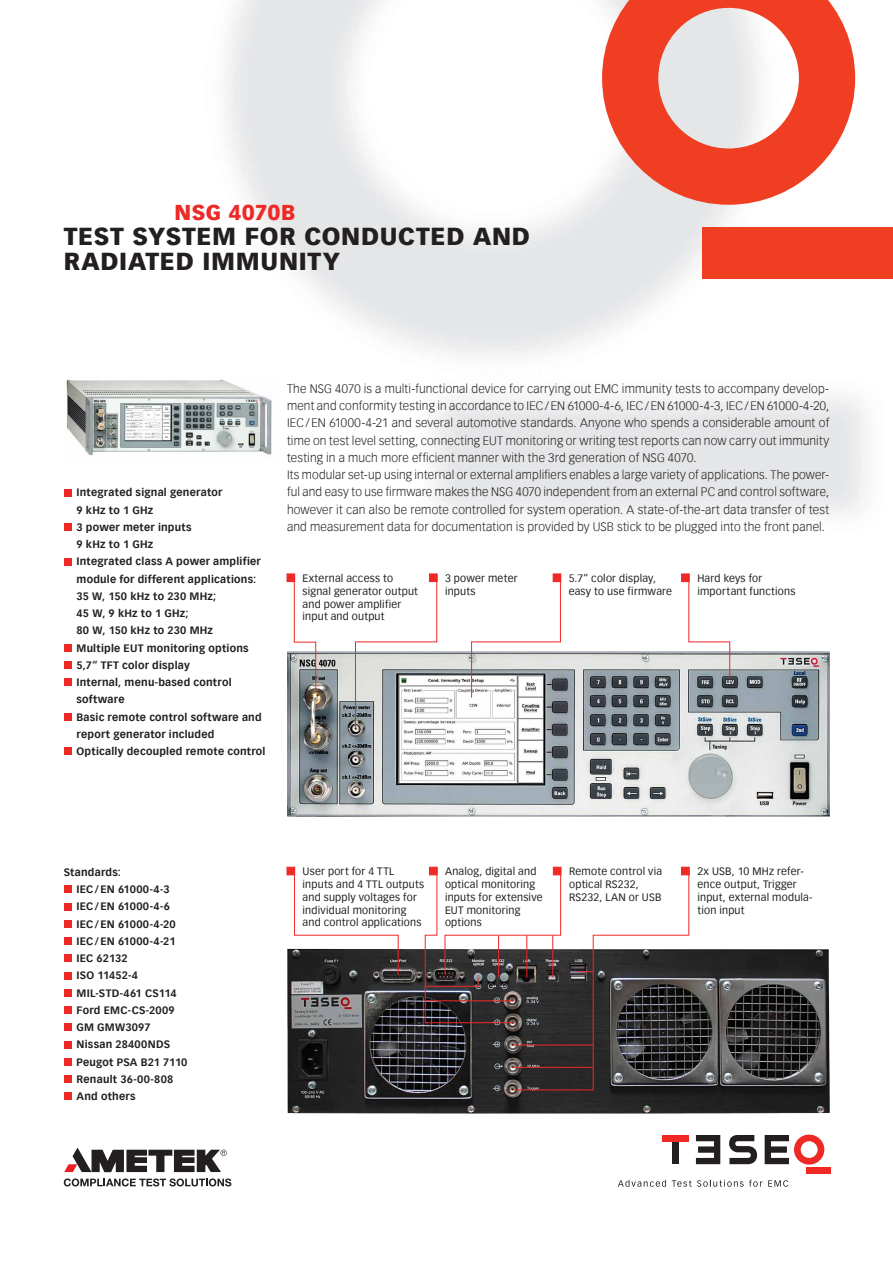
<style>
.page{position:relative;width:893px;height:1263px;background:#fff}
.page>*{position:absolute;margin:0;border:0;box-sizing:border-box;transform-origin:0 0}
.t1{font:900 24px/25.5px "Vectora Com";letter-spacing:.03em;color:#231f20}
.t2{font:900 21px "Vectora Com";letter-spacing:.025em;color:#ee2926}
.t3{font:300 12px/17.2px "Vectora Com";letter-spacing:.01em;color:#231f20}
.t4{font:700 10.5px/17.2px "Vectora Com";letter-spacing:.02em;color:#231f20}
.t5{font:10.5px/12.8px "Vectora Com";letter-spacing:.02em;color:#231f20}
</style>
<div class="page">
<div style="left:806px;top:1167px;width:24px;height:6px;background:#ee2926"></div>
<svg style="left:765px;top:1134px;width:59px;height:30px"></svg>
<svg style="left:696px;top:1135px;width:24px;height:29px"></svg>
<div style="left:672px;top:1141px;width:7px;height:23px;background:#231f20"></div>
<div style="left:662px;top:1135px;width:27px;height:6px;background:#ee2926"></div>
<svg style="left:618px;top:1180px;width:48px;height:7px"></svg>
<svg style="left:672px;top:1180px;width:90px;height:7px"></svg>
<svg style="left:768px;top:1180px;width:20px;height:7px"></svg>
<svg style="left:729px;top:1135px;width:28px;height:29px"></svg>
<img style="left:224px;top:0;width:669px;height:516px">
<div style="left:702px;top:228px;width:191px;height:51px;background:#ef3e22"></div>
<svg style="left:602px;top:0;width:253px;height:205px;fill:#ef3e22"></svg>
<svg style="left:64px;top:1178px;width:167px;height:8px"></svg>
<svg style="left:64px;top:1147px;width:163px;height:25px"></svg>
<img style="left:287px;top:652px;width:542px;height:164px">
<img style="left:287px;top:948px;width:542px;height:166px">
<img style="left:66px;top:376px;width:210px;height:84px">
<div style="left:287px;top:574px;width:8px;height:8px;background:#ee2926"></div>
<div style="left:553px;top:574px;width:8px;height:8px;background:#ee2926"></div>
<div style="left:682px;top:574px;width:7px;height:8px;background:#ee2926"></div>
<svg style="left:294px;top:574px;width:22px;height:118px"></svg>
<svg style="left:355px;top:574px;width:82px;height:155px"></svg>
<svg style="left:471px;top:575px;width:90px;height:123px"></svg>
<svg style="left:688px;top:575px;width:42px;height:104px"></svg>
<div style="left:64px;top:489px;width:7px;height:7px;background:#ee2926"></div>
<div style="left:64px;top:523px;width:7px;height:8px;background:#ee2926"></div>
<div style="left:64px;top:558px;width:7px;height:7px;background:#ee2926"></div>
<div style="left:64px;top:644px;width:7px;height:8px;background:#ee2926"></div>
<div style="left:64px;top:661px;width:7px;height:8px;background:#ee2926"></div>
<div style="left:64px;top:678px;width:7px;height:8px;background:#ee2926"></div>
<div style="left:64px;top:713px;width:7px;height:8px;background:#ee2926"></div>
<div style="left:64px;top:747px;width:7px;height:8px;background:#ee2926"></div>
<div style="left:64px;top:885px;width:7px;height:8px;background:#ee2926"></div>
<div style="left:64px;top:903px;width:7px;height:7px;background:#ee2926"></div>
<div style="left:64px;top:920px;width:7px;height:8px;background:#ee2926"></div>
<div style="left:64px;top:937px;width:7px;height:8px;background:#ee2926"></div>
<div style="left:64px;top:954px;width:7px;height:8px;background:#ee2926"></div>
<div style="left:64px;top:972px;width:7px;height:7px;background:#ee2926"></div>
<div style="left:64px;top:989px;width:7px;height:8px;background:#ee2926"></div>
<div style="left:64px;top:1006px;width:7px;height:8px;background:#ee2926"></div>
<div style="left:64px;top:1023px;width:7px;height:8px;background:#ee2926"></div>
<div style="left:64px;top:1041px;width:7px;height:7px;background:#ee2926"></div>
<div style="left:64px;top:1058px;width:7px;height:8px;background:#ee2926"></div>
<div style="left:64px;top:1075px;width:7px;height:8px;background:#ee2926"></div>
<div style="left:64px;top:1092px;width:7px;height:8px;background:#ee2926"></div>
<div style="left:287px;top:867px;width:8px;height:8px;background:#ee2926;border:1px solid #ee2926"></div>
<svg style="left:294px;top:867px;width:105px;height:108px"></svg>
<svg style="left:424px;top:867px;width:266px;height:224px"></svg>
<hr style="left:498px;top:935px;width:1px;height:42px;background:#ee2926">
<hr style="left:526px;top:935px;width:1px;height:42px;background:#ee2926">
<hr style="left:552px;top:935px;width:1px;height:42px;background:#ee2926">
<h2 class="t2" style="left:174px;top:200px;width:123px">NSG 4070B</h2>
<h1 class="t1" style="left:64px;top:223px;width:468px">TEST SYSTEM FOR CONDUCTED AND<br>RADIATED IMMUNITY</h1>
<p class="t4" style="left:77px;top:484px;width:191px">Integrated signal generator<br>9 kHz to 1 GHz<br>3 power meter inputs<br>9 kHz to 1 GHz<br>Integrated class A power amplifier module for different applications:<br>35 W, 150 kHz to 230 MHz;<br>45 W, 9 kHz to 1 GHz;<br>80 W, 150 kHz to 230 MHz<br>Multiple EUT monitoring options<br>5,7“ TFT color display<br>Internal, menu-based control software<br>Basic remote control software and report generator included<br>Optically decoupled remote control</p>
<p class="t3" style="left:287px;top:380px;width:544px">The NSG 4070 is a multi-functional device for carrying out EMC immunity tests to accompany develop&shy;ment and conformity testing in accordance to IEC/EN 61000-4-6, IEC/EN 61000-4-3, IEC/EN 61000-4-20, IEC/EN 61000-4-21 and several automotive standards. Anyone who spends a considerable amount of time on test level setting, connecting EUT monitoring or writing test reports can now carry out immunity testing in a much more efficient manner with the 3rd generation of NSG 4070.<br>Its modular set-up using internal or external amplifiers enables a large variety of applications. The power&shy;ful and easy to use firmware makes the NSG 4070 independent from an external PC and control software, however it can also be remote controlled for system operation. A state-of-the-art data transfer of test and measurement data for documentation is provided by USB stick to be plugged into the front panel.</p>
<p class="t5" style="left:303px;top:572px;width:117px">External access to signal generator output and power amplifier input and output</p>
<p class="t5" style="left:445px;top:572px;width:74px">3 power meter inputs</p>
<p class="t5" style="left:569px;top:572px;width:105px">5.7“ color display, easy to use firmware</p>
<p class="t5" style="left:697px;top:572px;width:100px">Hard keys for important functions</p>
<p class="t4" style="left:77px;top:863px;width:112px;text-indent:-13px">Standards:<br>IEC/EN 61000-4-3<br>IEC/EN 61000-4-6<br>IEC/EN 61000-4-20<br>IEC/EN 61000-4-21<br>IEC 62132<br>ISO 11452-4<br>MIL-STD-461 CS114<br>Ford EMC-CS-2009<br>GM GMW3097<br>Nissan 28400NDS<br>Peugot PSA B21 7110<br>Renault 36-00-808<br>And others</p>
<p class="t5" style="left:303px;top:865px;width:123px">User port for 4 TTL inputs and 4 TTL outputs and supply voltages for individual monitoring and control applications</p>
<p class="t5" style="left:445px;top:865px;width:99px">Analog, digital and optical monitoring inputs for extensive<br>EUT monitoring options</p>
<p class="t5" style="left:697px;top:865px;width:117px">2x USB, 10 MHz refer&shy;ence output, Trigger input, external modula&shy;tion input</p>
<p class="t5" style="left:569px;top:865px;width:95px">Remote control via optical RS232,<br>RS232, LAN or USB</p>
</div>
